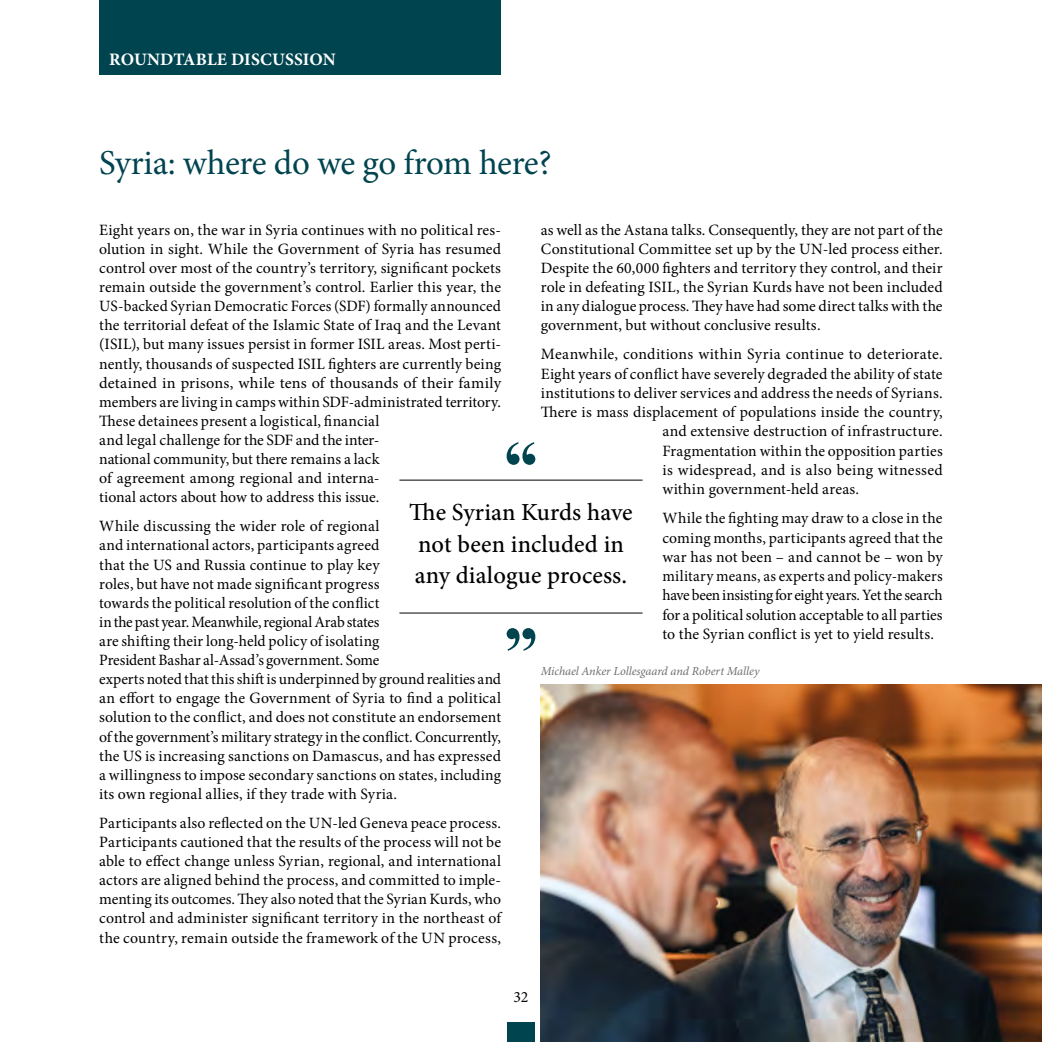
<style>
.page{position:relative;width:1042px;height:1042px;background:#fff}
.page>*{position:absolute;margin:0;border:0;box-sizing:border-box;transform-origin:0 0}
.t1{font:35px "Minion Pro";letter-spacing:-.015em;color:#00444f}
.t2{font:500 24.5px/31.5px "Minion Pro";letter-spacing:.005em;color:#000}
.t3{font:700 17.5px "Minion Pro";letter-spacing:.01em;color:#fff}
.t4{font:15.75px/19.1px "Minion Pro";letter-spacing:.005em;color:#000;text-align:justify}
.t5{font:15.75px "Minion Pro";letter-spacing:.025em;color:#000}
.t6{font:italic 12.25px "Minion Pro";letter-spacing:-.005em;color:#706f6f}
</style>
<div class="page">
<img style="left:541px;top:684px;width:501px;height:358px">
<svg style="left:507px;top:442px;width:28px;height:23px"></svg>
<svg style="left:507px;top:628px;width:28px;height:23px"></svg>
<hr style="left:399px;top:480px;width:243px;height:1px;background:#000">
<hr style="left:399px;top:613px;width:243px;height:1px;background:#000">
<div style="left:507px;top:1022px;width:28px;height:20px;background:#00444f"></div>
<div style="left:99px;top:0;width:402px;height:74px;background:#00444f"></div>
<p class="t3" style="left:109px;top:48px;width:55px">ROUNDTAB</p>
<p class="t3" style="left:207px;top:48px;width:84px">LE DISCUSSIO</p>
<p class="t3" style="left:323px;top:48px;width:14px">N</p>
<h1 class="t1" style="left:99px;top:139px;width:454px">Syria: where do we go from here?</h1>
<p class="t4" style="left:99px;top:220px;width:403px;text-align:left">Eight years on, the war in Syria continues with no political res&shy;olution in sight. While the Government of Syria has resumed control over most of the country’s territory, significant pockets remain outside the government’s control. Earlier this year, the US-backed Syrian Democratic Forces (SDF) formally announced the territorial defeat of the Islamic State of Iraq and the Levant (ISIL), but many issues persist in former ISIL areas. Most perti&shy;nently, thousands of suspected ISIL fighters are currently being detained in prisons, while tens of thousands of their family members are living in camps within SDF-administrated territory.<br>These detainees present a logistical, financial<br>and legal challenge for the SDF and the inter-<br>national community, but there remains a lack<br>of agreement among regional and interna-<br>tional actors about how to address this issue.</p>
<p class="t4" style="left:99px;top:517px;width:403px;text-align:left">While discussing the wider role of regional<br>and international actors, participants agreed<br>that the US and Russia continue to play key<br>roles, but have not made significant progress<br>towards the political resolution of the conflict<br>in the past year. Meanwhile, regional Arab states<br>are shifting their long-held policy of isolating<br>President Bashar al-Assad’s government. Some<br>experts noted that this shift is underpinned by ground realities and an effort to engage the Government of Syria to find a political solution to the conflict, and does not constitute an endorsement of the government’s military strategy in the conflict. Concurrently, the US is increasing sanctions on Damascus, and has expressed a willingness to impose secondary sanctions on states, including its own regional allies, if they trade with Syria.</p>
<p class="t4" style="left:99px;top:813px;width:403px">Participants also reflected on the UN-led Geneva peace process.<br>Participants cautioned that the results of the process will not be able to effect change unless Syrian, regional, and international actors are aligned behind the process, and committed to imple&shy;menting its outcomes. They also noted that the Syrian Kurds, who control and administer significant territory in the northeast of the country, remain outside the framework of the UN process,</p>
<p class="t4" style="left:541px;top:220px;width:403px">as well as the Astana talks. Consequently, they are not part of the Constitutional Committee set up by the UN-led process either.<br>Despite the 60,000 fighters and territory they control, and their role in defeating ISIL, the Syrian Kurds have not been included in any dialogue process. They have had some direct talks with the government, but without conclusive results.</p>
<p class="t4" style="left:541px;top:345px;width:403px">Meanwhile, conditions within Syria continue to deteriorate.</p>
<p class="t4" style="left:541px;top:364px;width:403px">Eight years of conflict have severely degraded the ability of state</p>
<p class="t4" style="left:541px;top:383px;width:403px">institutions to deliver services and address the needs of Syrians.</p>
<p class="t4" style="left:541px;top:403px;width:403px">There is mass displacement of populations inside the country,</p>
<p class="t4" style="left:662px;top:422px;width:282px">and extensive destruction of infrastructure.</p>
<p class="t4" style="left:662px;top:441px;width:282px">Fragmentation within the opposition parties</p>
<p class="t5" style="left:662px;top:459px;width:282px">is widespread, and is also being witnessed</p>
<p class="t4" style="left:662px;top:480px;width:198px">within government-held areas.</p>
<p class="t4" style="left:662px;top:509px;width:282px">While the fighting may draw to a close in the coming months, participants agreed that the war has not been – and cannot be – won by military means, as experts and policy-makers have been insisting for eight years. Yet the search for a political solution acceptable to all parties to the Syrian conflict is yet to yield results.</p>
<h2 class="t2" style="left:409px;top:496px;width:225px">The Syrian Kurds have not been included in any dialogue process.</h2>
<p class="t6" style="left:541px;top:663px;width:220px">Michael Anker Lollesgaard and Robert Malley</p>
<p class="t4" style="left:513px;top:988px;width:16px">32</p>
</div>
